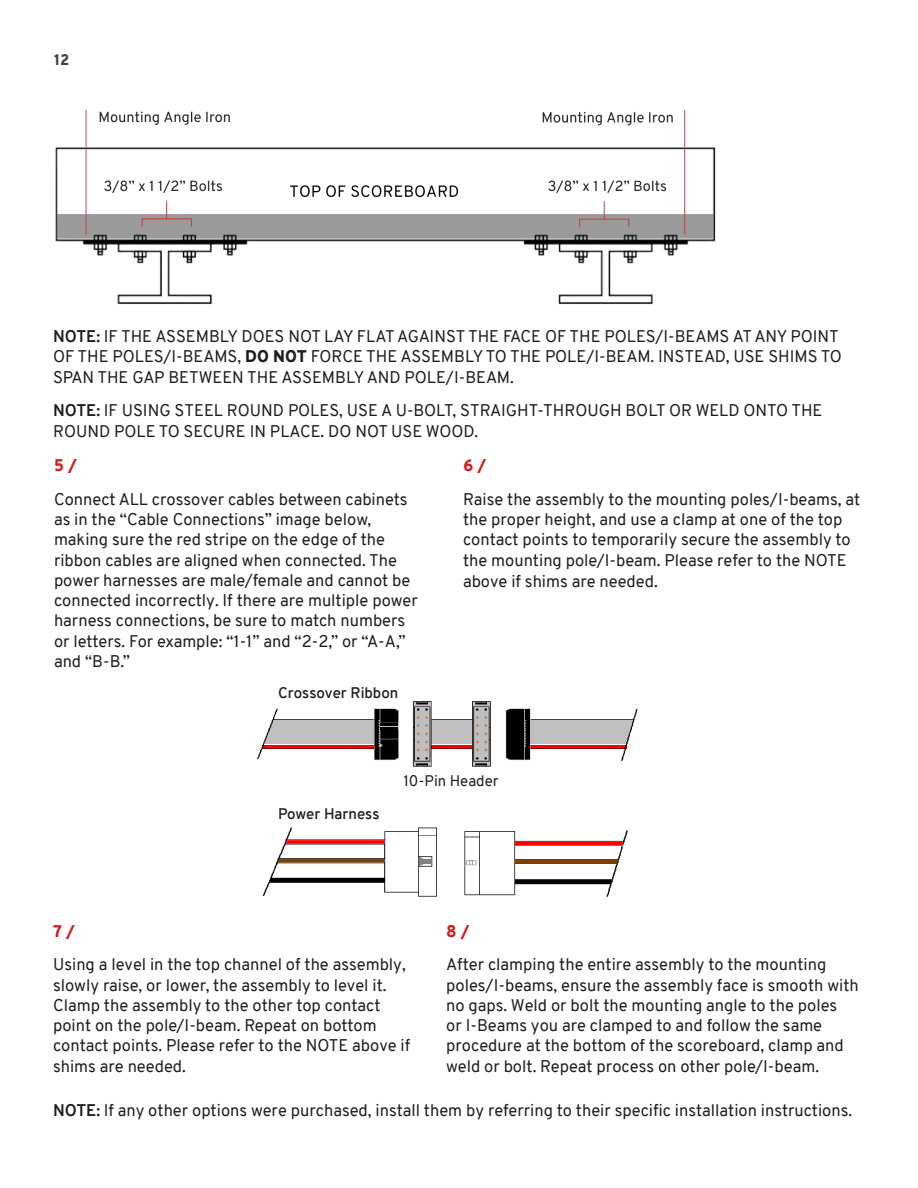
<style>
.page{position:relative;width:918px;height:1188px;background:#fff}
.page>*{position:absolute;margin:0;border:0;box-sizing:border-box;transform-origin:0 0}
.numbers{font:16.5px/20.2px "Overpass";color:#201d1e}
.Body{font:16.5px/20.2px "Overpass";color:#201d1e}
.numbers-2{font:900 16.5px "Overpass";color:#d32026}
.Small_body{font:600 15px "Overpass";color:#201d1e}
.Small_body-2{font:15px "Overpass";color:#201d1e}
.t1{font:900 15px "Overpass";color:#474343}
.s1{font-weight:700}
.s2{font-weight:900}
</style>
<div class="page">
<img style="left:55px;top:110px;width:661px;height:195px">
<svg style="left:263px;top:828px;width:174px;height:69px"></svg>
<svg style="left:464px;top:830px;width:164px;height:67px"></svg>
<svg style="left:506px;top:708px;width:132px;height:53px"></svg>
<svg style="left:257px;top:708px;width:142px;height:52px"></svg>
<svg style="left:413px;top:701px;width:78px;height:66px"></svg>
<p class="t1" style="left:54px;top:49px;width:17px">12</p>
<p class="Body" style="left:53px;top:326px;width:790px"><span class="s1">NOTE:</span> IF THE ASSEMBLY DOES NOT LAY FLAT AGAINST THE FACE OF THE POLES/I-BEAMS AT ANY POINT<br>OF THE POLES/I-BEAMS, <span class="s2">DO NOT</span> FORCE THE ASSEMBLY TO THE POLE/I-BEAM. INSTEAD, USE SHIMS TO<br>SPAN THE GAP BETWEEN THE ASSEMBLY AND POLE/I-BEAM.</p>
<p class="Body" style="left:53px;top:401px;width:771px"><span class="s1">NOTE:</span> IF USING STEEL ROUND POLES, USE A U-BOLT, STRAIGHT-THROUGH BOLT OR WELD ONTO THE<br>ROUND POLE TO SECURE IN PLACE. DO NOT USE WOOD.</p>
<p class="numbers-2" style="left:54px;top:454px;width:25px">5 /</p>
<p class="numbers" style="left:54px;top:489px;width:365px">Connect ALL crossover cables between cabinets as in the “Cable Connections” image below, making sure the red stripe on the edge of the ribbon cables are aligned when connected. The power harnesses are male/female and cannot be connected incorrectly. If there are multiple power harness connections, be sure to match numbers or letters. For example: “1-1” and “2-2,” or “A-A,” and “B-B.”</p>
<p class="numbers-2" style="left:463px;top:454px;width:25px">6 /</p>
<p class="numbers" style="left:463px;top:489px;width:399px">Raise the assembly to the mounting poles/I-beams, at the proper height, and use a clamp at one of the top contact points to temporarily secure the assembly to the mounting pole/I-beam. Please refer to the NOTE above if shims are needed.</p>
<p class="Small_body" style="left:278px;top:682px;width:122px">Crossover Ribbon</p>
<p class="Small_body" style="left:278px;top:803px;width:103px">Power Harness</p>
<p class="Small_body-2" style="left:403px;top:770px;width:97px">10-Pin Header</p>
<p class="numbers-2" style="left:53px;top:919px;width:24px">7 /</p>
<p class="numbers" style="left:53px;top:955px;width:359px">Using a level in the top channel of the assembly, slowly raise, or lower, the assembly to level it.<br>Clamp the assembly to the other top contact point on the pole/I-beam. Repeat on bottom contact points. Please refer to the NOTE above if shims are needed.</p>
<p class="numbers-2" style="left:446px;top:919px;width:25px">8 /</p>
<p class="numbers" style="left:446px;top:955px;width:414px">After clamping the entire assembly to the mounting poles/I-beams, ensure the assembly face is smooth with no gaps. Weld or bolt the mounting angle to the poles<br>or I-Beams you are clamped to and follow the same procedure at the bottom of the scoreboard, clamp and weld or bolt. Repeat process on other pole/I-beam.</p>
<p class="Body" style="left:53px;top:1100px;width:801px"><span class="s1">NOTE:</span> If any other options were purchased, install them by referring to their specific installation instructions.</p>
</div>
